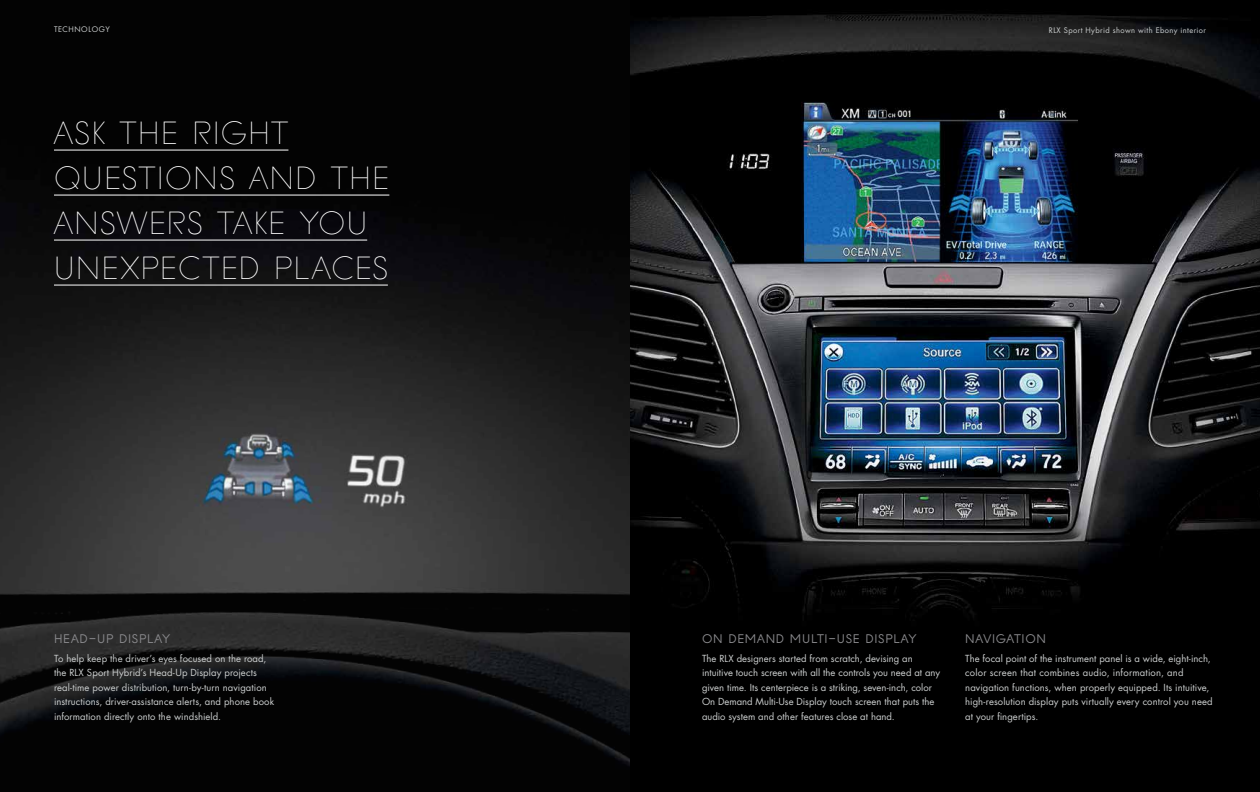
<style>
.page{position:relative;width:1260px;height:792px;background:#fff}
.page>*{position:absolute;margin:0;border:0;box-sizing:border-box;transform-origin:0 0}
.t1{font:300 32px/45px "Acura Bespoke";letter-spacing:.05em;color:#fff}
.t2{font:12.5px "Acura Bespoke";letter-spacing:.06em;color:#8a8a8d}
.t3{font:9.5px/14.5px "Futura Std";letter-spacing:.005em;color:#cccfcf}
.t4{font:7.5px "Futura Std";letter-spacing:.05em;color:#cccfcf}
</style>
<div class="page">
<img style="left:0;top:0;width:630px;height:792px">
<img style="left:630px;top:0;width:630px;height:792px">
<hr style="left:54px;top:150px;width:234px;height:1px;background:#fff">
<hr style="left:54px;top:195px;width:335px;height:1px;background:#fff">
<hr style="left:54px;top:240px;width:313px;height:1px;background:#fff">
<hr style="left:54px;top:285px;width:334px;height:1px;background:#fff">
<p class="t4" style="left:54px;top:25px;width:11px">Technology</p>
<p class="t4" style="left:1049px;top:26px;width:159px">RLX Sport Hybrid shown with Ebony interior</p>
<h1 class="t1" style="left:54px;top:110px;width:337px">ASK THE RIGHT<br>QUESTIONS AND THE<br>ANSWERS TAKE YOU<br>UNEXPECTED PLACES</h1>
<h2 class="t2" style="left:54px;top:631px;width:118px">HEAD-UP DISPLAY</h2>
<p class="t3" style="left:54px;top:651px;width:222px">To help keep the driver’s eyes focused on the road, the RLX Sport Hybrid’s Head-Up Display projects real-time power distribution, turn-by-turn navigation instructions, driver-assistance alerts, and phone book information directly onto the windshield.</p>
<h2 class="t2" style="left:702px;top:631px;width:216px">ON DEMAND MU LTI-USE DISPLAY</h2>
<p class="t3" style="left:702px;top:651px;width:240px">The RLX designers started from scratch, devising an intuitive touch screen with all the controls you need at any given time. Its centerpiece is a striking, seven-inch, color On Demand Multi-Use Display touch screen that puts the audio system and other features close at hand.</p>
<h2 class="t2" style="left:965px;top:631px;width:82px">NAVIGATION</h2>
<p class="t3" style="left:965px;top:651px;width:249px">The focal point of the instrument panel is a wide, eight-inch, color screen that combines audio, information, and navigation functions, when properly equipped. Its intuitive, high-resolution display puts virtually every control you need at your fingertips.</p>
</div>
